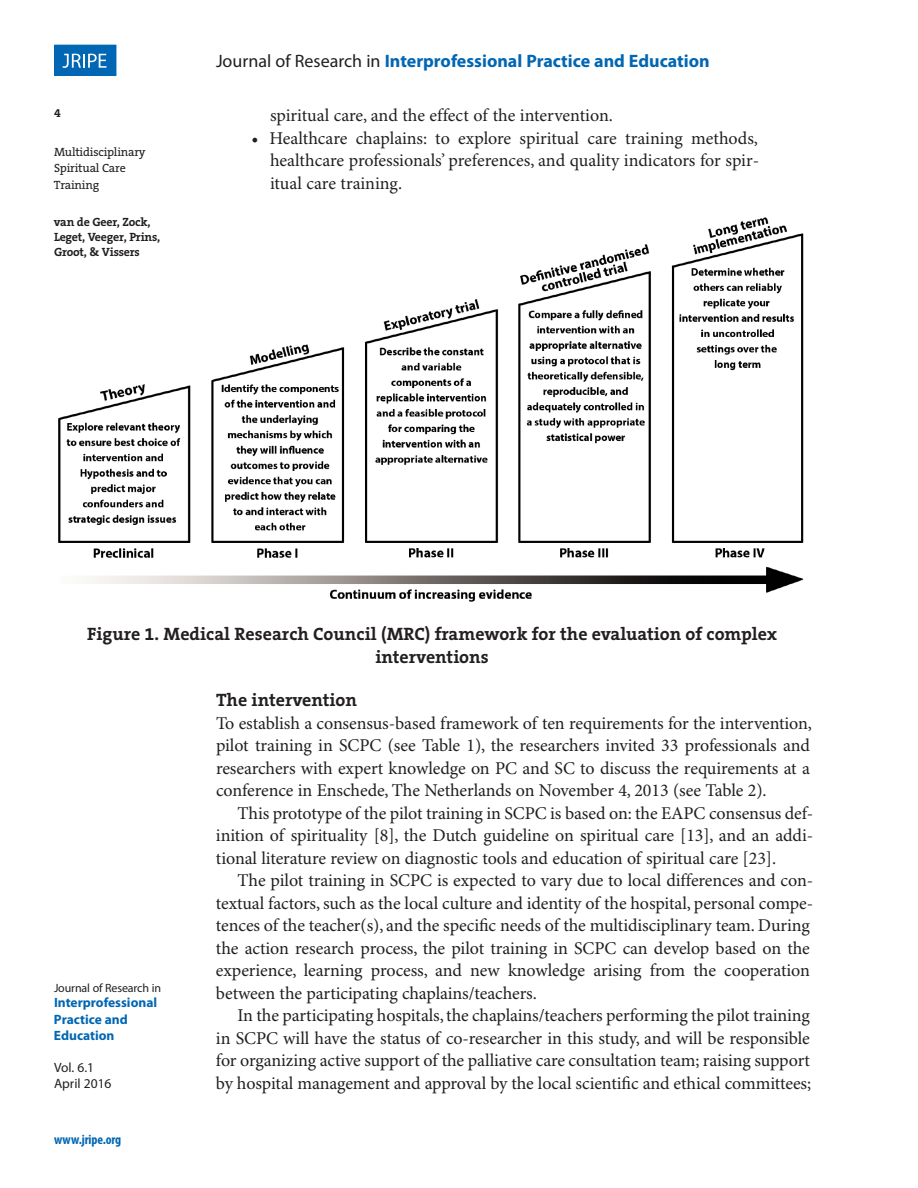
<style>
.page{position:relative;width:918px;height:1188px;background:#fff}
.page>*{position:absolute;margin:0;border:0;box-sizing:border-box;transform-origin:0 0}
.t1{font:18px/22.5px "Minion Pro";letter-spacing:-.005em;color:#231f20;text-align:justify}
.t2{font:700 18px/22.5px "The Serif B7";color:#231f20;text-align:center}
.t3{font:700 18px "Myriad Pro";color:#0166b3}
.t4{font:700 13.5px/16.2px "Myriad Pro";color:#0166b3}
.t5{font:13.5px/16.2px "Myriad Pro";color:#231f20}
.t6{font:700 condensed 13.5px "Myriad Pro";letter-spacing:-.01em;color:#0166b3}
.t7{font:700 12px/15px "The Serif B7";letter-spacing:-.015em;color:#231f20}
.t8{font:12px/16.5px "The Serif B5 Plain";letter-spacing:-.015em;color:#231f20}
.t9{font:12px "Myriad Pro";letter-spacing:-.01em;color:#231f20}
.s1{font-weight:400;color:#231f20}
</style>
<div class="page">
<svg style="left:54px;top:44px;width:62px;height:31px"></svg>
<div style="left:55px;top:45px;width:61px;height:30px;background:#0166b3"></div>
<svg style="left:63px;top:54px;width:44px;height:14px"></svg>
<img style="left:58px;top:217px;width:746px;height:385px">
<p class="t7" style="left:54px;top:106px;width:8px">4</p>
<p class="t8" style="left:54px;top:144px;width:93px">Multidisciplinary<br>Spiritual Care<br>Training</p>
<p class="t7" style="left:54px;top:215px;width:108px">van de Geer, Zock,<br>Leget, Veeger, Prins,<br>Groot, &amp; Vissers</p>
<p class="t3" style="left:216px;top:54px;width:495px"><span class="s1">Journal of Research in</span> Interprofessional Practice and Education</p>
<p class="t1" style="left:270px;top:106px;width:345px">spiritual care, and the effect of the intervention.</p>
<p class="t1" style="left:270px;top:128px;width:491px;text-indent:-18px">• Healthcare chaplains: to explore spiritual care training methods, healthcare professionals’ preferences, and quality indicators for spir&shy;itual care training.</p>
<p class="t2" style="left:87px;top:623px;width:691px">Figure 1. Medical Research Council (MRC) framework for the evaluation of complex interventions</p>
<p class="t9" style="left:54px;top:983px;width:109px">Journal of Research in</p>
<p class="t4" style="left:54px;top:996px;width:105px">Interprofessional<br>Practice and<br>Education</p>
<p class="t5" style="left:54px;top:1061px;width:59px">Vol. 6.1<br>April 2016</p>
<p class="t6" style="left:54px;top:1135px;width:69px">www.jripe.org</p>
<p class="t2" style="left:216px;top:690px;width:142px">The intervention</p>
<p class="t1" style="left:216px;top:714px;width:598px">To establish a consensus-based framework of ten requirements for the intervention, pilot training in SCPC (see Table 1), the researchers invited 33 professionals and researchers with expert knowledge on PC and SC to discuss the requirements at a conference in Enschede, The Netherlands on November 4, 2013 (see Table 2).</p>
<p class="t1" style="left:216px;top:804px;width:599px;text-indent:22px">This prototype of the pilot training in SCPC is based on: the EAPC consensus def&shy;inition of spirituality [8], the Dutch guideline on spiritual care [13], and an addi&shy;tional literature review on diagnostic tools and education of spiritual care [23].</p>
<p class="t1" style="left:216px;top:871px;width:599px;text-align:left;text-indent:22px">The pilot training in SCPC is expected to vary due to local differences and con&shy;textual factors, such as the local culture and identity of the hospital, personal compe&shy;tences of the teacher(s), and the specific needs of the multidisciplinary team. During the action research process, the pilot training in SCPC can develop based on the experience, learning process, and new knowledge arising from the cooperation between the participating chaplains/teachers.</p>
<p class="t1" style="left:216px;top:1006px;width:597px;text-indent:22px">In the participating hospitals,the chaplains/teachers performing the pilot training in SCPC will have the status of co-researcher in this study, and will be responsible for organizing active support of the palliative care consultation team; raising support by hospital management and approval by the local scientific and ethical committees;</p>
</div>
